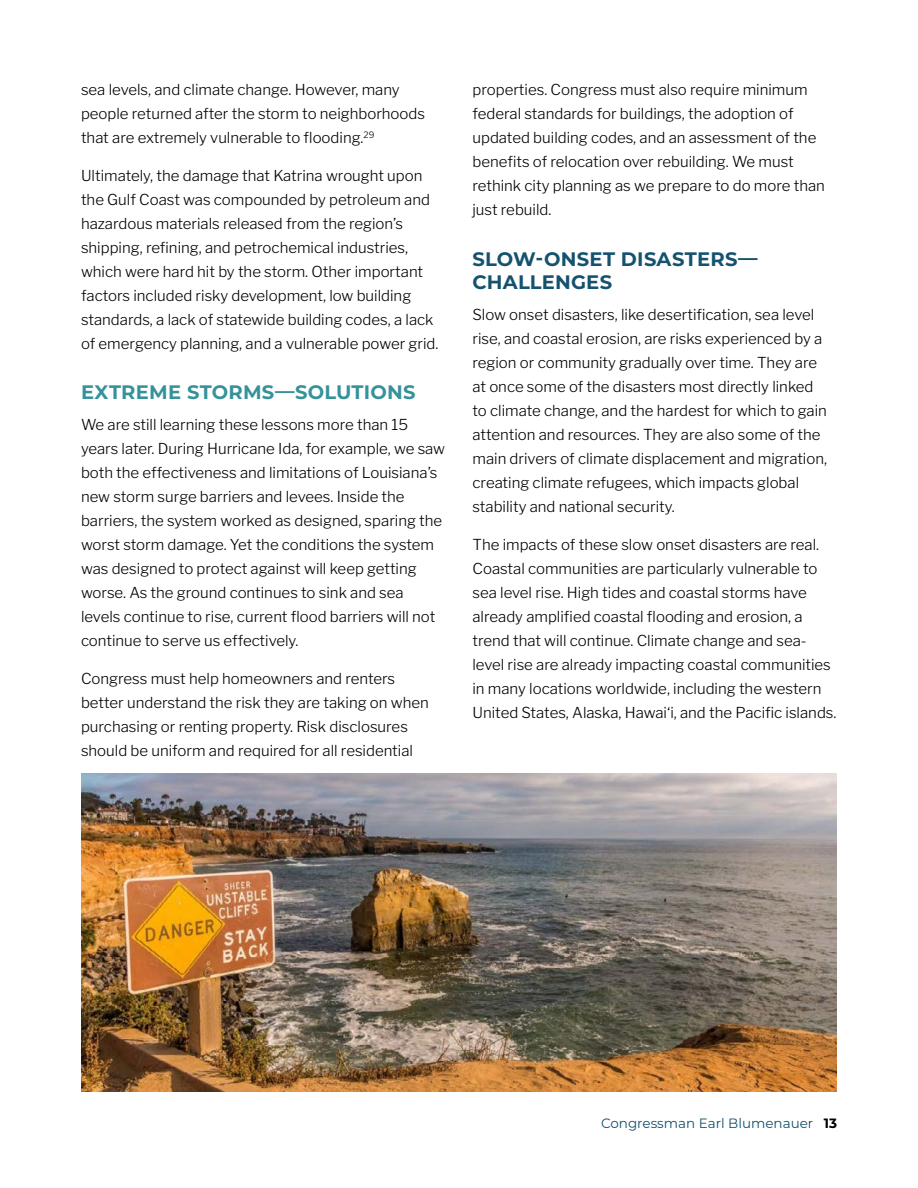
<style>
.page{position:relative;width:918px;height:1188px;background:#fff}
.page>*{position:absolute;margin:0;border:0;box-sizing:border-box;transform-origin:0 0}
.t1{font:700 19.5px/23.4px "Montserrat";letter-spacing:.01em;color:#14526e}
.t2{font:700 19.5px "Montserrat";letter-spacing:.01em;color:#36929a}
.t3{font:100 15px/24px "Libre Franklin";color:#000}
.t4{font:13.5px "Montserrat";color:#14526e}
.s1{font-weight:300;color:#000}
.s2{font-weight:700;color:#000}
</style>
<div class="page">
<img style="left:81px;top:773px;width:756px;height:319px">
<p class="t3" style="left:81px;top:77px;width:346px">sea levels, and climate change. However, many people returned after the storm to neighborhoods that are extremely vulnerable to flooding.<sup>29</sup></p>
<p class="t3" style="left:81px;top:162px;width:359px">Ultimately, the damage that Katrina wrought upon the Gulf Coast was compounded by petroleum and hazardous materials released from the region’s shipping, refining, and petrochemical industries, which were hard hit by the storm. Other important factors included risky development, low building standards, a lack of statewide building codes, a lack of emergency planning, and a vulnerable power grid.</p>
<h1 class="t2" style="left:81px;top:378px;width:336px">EXTREME STORMS—SOLUTIONS</h1>
<p class="t3" style="left:81px;top:411px;width:366px">We are still learning these lessons more than 15 years later. During Hurricane Ida, for example, we saw both the effectiveness and limitations of Louisiana’s new storm surge barriers and levees. Inside the barriers, the system worked as designed, sparing the worst storm damage. Yet the conditions the system was designed to protect against will keep getting worse. As the ground continues to sink and sea levels continue to rise, current flood barriers will not continue to serve us effectively.</p>
<p class="t3" style="left:81px;top:665px;width:349px">Congress must help homeowners and renters better understand the risk they are taking on when purchasing or renting property. Risk disclosures should be uniform and required for all residential</p>
<p class="t3" style="left:472px;top:77px;width:354px">properties. Congress must also require minimum federal standards for buildings, the adoption of updated building codes, and an assessment of the benefits of relocation over rebuilding. We must rethink city planning as we prepare to do more than just rebuild.</p>
<h1 class="t1" style="left:472px;top:246px;width:287px">SLOW-ONSET DISASTERS—<br>CHALLENGES</h1>
<p class="t3" style="left:472px;top:301px;width:356px">Slow onset disasters, like desertification, sea level rise, and coastal erosion, are risks experienced by a region or community gradually over time. They are at once some of the disasters most directly linked to climate change, and the hardest for which to gain attention and resources. They are also some of the main drivers of climate displacement and migration, creating climate refugees, which impacts global stability and national security.</p>
<p class="t3" style="left:472px;top:531px;width:366px">The impacts of these slow onset disasters are real.<br>Coastal communities are particularly vulnerable to sea level rise. High tides and coastal storms have already amplified coastal flooding and erosion, a trend that will continue. Climate change and sea&shy;level rise are already impacting coastal communities in many locations worldwide, including the western United States, Alaska, Hawai‘i, and the Pacific islands.</p>
<p class="t4" style="left:601px;top:1114px;width:237px">Congressman Earl Blumenaue<span class="s1">r</span> <span class="s2">13</span></p>
</div>
